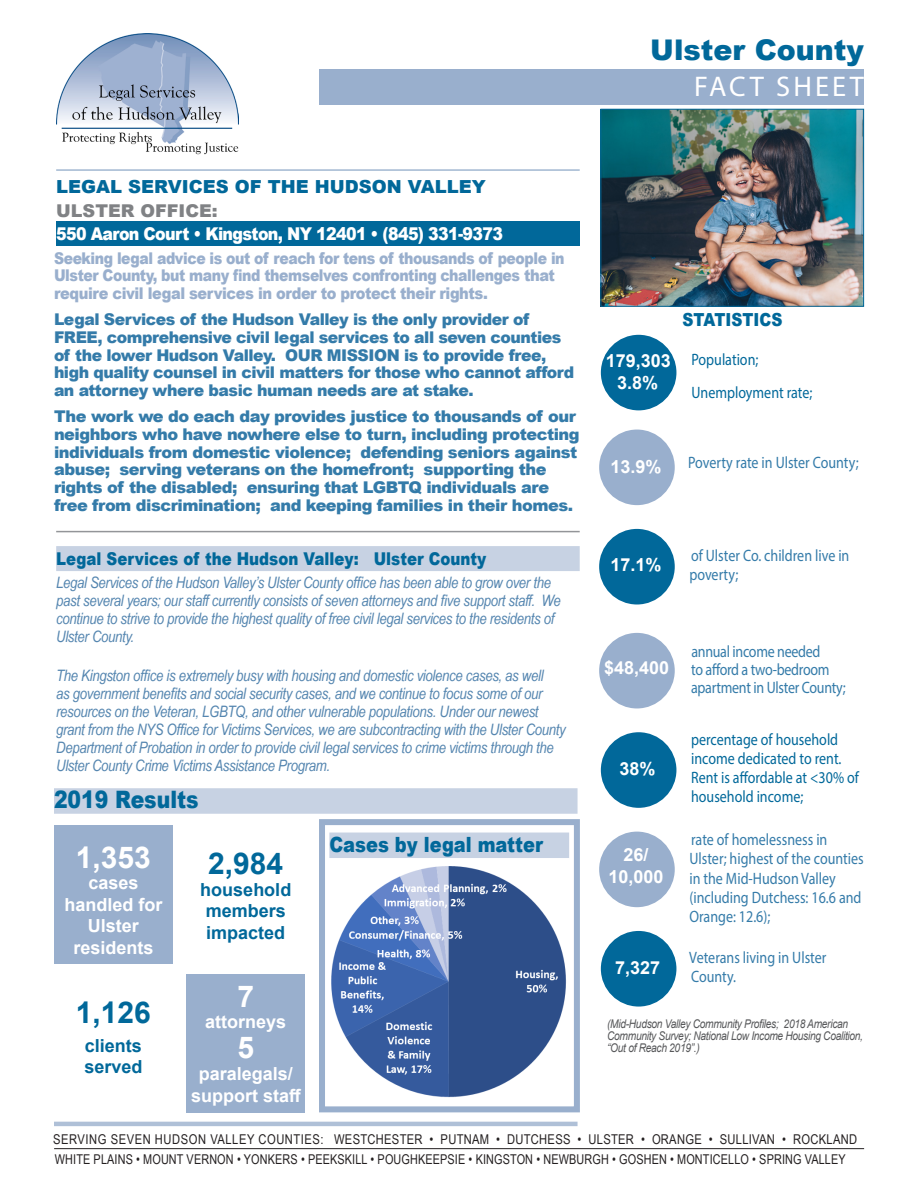
<style>
.page{position:relative;width:918px;height:1188px;background:#fff}
.page>*{position:absolute;margin:0;border:0;box-sizing:border-box;transform-origin:0 0}
.t1{font:700 30px "Arial";color:#01689a}
.t2{font:700 30px "Arial";color:#fff}
.t3{font:900 28.5px "Arial";color:#01689a}
.t4{font:28.5px "Myriad Pro";letter-spacing:.11em;color:#fff}
.t5{font:900 24px "Arial";color:#01689a;scale:.85 1}
.t6{font:900 21px "Arial";color:#01689a;scale:.85 1}
.t7{font:700 18px/21.6px "Arial";color:#fff;text-align:center}
.t8{font:700 18px/21.6px "Arial";color:#01689a;text-align:center}
.t9{font:900 18px "Arial";color:#01689a}
.t10{font:900 18px "Arial";color:#01689a;scale:.85 1}
.t11{font:900 17.7px "Arial";letter-spacing:-.04em;color:#fff;scale:.9 1}
.t12{font:900 17.7px "Arial";color:#01689a;scale:.85 1}
.t13{font:900 17.7px "Arial";color:#808285}
.Statistics{font:16.5px/19px "Myriad Pro";color:#347ba9;scale:.85 1}
.t14{font:16.5px/19px "Myriad Pro";color:#01689a;scale:.85 1}
.Statistics-2{font:16.5px/18px "Myriad Pro";letter-spacing:-.02em;color:#347ba9;scale:.85 1}
.Services{font:900 16.2px/17.7px "Arial";letter-spacing:-.03em;color:#347ba9}
.Services-2{font:900 16.2px/17.7px "Arial";letter-spacing:-.03em;color:#99afcd;scale:.87 1}
.Services-3{font:italic 15.75px/18px "Arial Narrow";letter-spacing:-.02em;color:#5586b0}
.t15{font:13.5px "Arial Narrow";letter-spacing:.01em;color:#231f20}
.Statistics-3{font:italic 12px/12px "Arial";letter-spacing:-.03em;color:#57585a;scale:.85 1}
</style>
<div class="page">
<div style="left:56px;top:222px;width:524px;height:24px;background:#01689a"></div>
<img style="left:57px;top:33px;width:181px;height:122px">
<div style="left:320px;top:69px;width:544px;height:36px;background:#99afcd"></div>
<div style="left:54px;top:788px;width:524px;height:26px;background:#c7d2e3"></div>
<img style="left:602px;top:111px;width:260px;height:194px">
<div style="left:600px;top:109px;width:264px;height:198px;border:1px solid #01689a"></div>
<hr style="left:56px;top:531px;width:524px;height:1px;background:#939598">
<hr style="left:54px;top:1122px;width:524px;height:4px;background:#afc0d7">
<div style="left:54px;top:825px;width:119px;height:138px;background:#99afcd"></div>
<div style="left:186px;top:974px;width:119px;height:138px;background:#99afcd"></div>
<div style="left:319px;top:819px;width:261px;height:293px;border:6px solid #99afcd"></div>
<div style="left:329px;top:833px;width:240px;height:25px;background:#c7d2e3"></div>
<div style="left:601px;top:335px;width:75px;height:75px;background:#01689a;border-radius:50%"></div>
<div style="left:599px;top:430px;width:76px;height:75px;background:#99afcd;border-radius:50%"></div>
<div style="left:599px;top:529px;width:76px;height:76px;background:#01689a;border-radius:50%"></div>
<div style="left:599px;top:633px;width:76px;height:75px;background:#99afcd;border-radius:50%"></div>
<div style="left:601px;top:732px;width:75px;height:76px;background:#01689a;border-radius:50%"></div>
<div style="left:599px;top:832px;width:76px;height:75px;background:#99afcd;border-radius:50%"></div>
<div style="left:601px;top:931px;width:75px;height:76px;background:#01689a;border-radius:50%"></div>
<svg style="left:56px;top:530px;width:516px;height:41px"></svg>
<hr style="left:56px;top:169px;width:524px;height:2px;background:#82a0c2">
<img style="left:331px;top:866px;width:235px;height:232px">
<hr style="left:54px;top:1148px;width:810px;height:1px;background:#231f20">
<p class="t3" style="left:650px;top:29px;width:215px">Ulster County</p>
<p class="t4" style="left:694px;top:68px;width:171px">FACT SHEET</p>
<p class="t9" style="left:56px;top:173px;width:431px">LEGAL SERVICES OF THE HUDSON VALLEY</p>
<p class="t13" style="left:56px;top:198px;width:163px">ULSTER OFFICE:</p>
<p class="t11" style="left:56px;top:221px;width:498px">550 Aaron Court • Kingston, NY 12401 • (845) 331-9373</p>
<p class="Services-2" style="left:54px;top:249px;width:588px">Seeking legal advice is out of reach for tens of thousands of people in<br>Ulster County, but many find themselves confronting challenges that require civil legal services in order to protect their rights.</p>
<p class="Services" style="left:54px;top:310px;width:522px">Legal Services of the Hudson Valley is the only provider of FREE, comprehensive civil legal services to all seven counties of the lower Hudson Valley. OUR MISSION is to provide free, high quality counsel in civil matters for those who cannot afford an attorney where basic human needs are at stake.</p>
<p class="Services" style="left:54px;top:407px;width:527px">The work we do each day provides justice to thousands of our neighbors who have nowhere else to turn, including protecting individuals from domestic violence; defending seniors against abuse; serving veterans on the homefront; supporting the rights of the disabled; ensuring that LGBTQ individuals are free from discrimination; and keeping families in their homes.</p>
<p class="t12" style="left:56px;top:546px;width:507px">Legal Services of the Hudson Valley: Ulster County</p>
<p class="Services-3" style="left:56px;top:574px;width:506px">Legal Services of the Hudson Valley’s Ulster County office has been able to grow over the past several years; our staff currently consists of seven attorneys and five support staff. We continue to strive to provide the highest quality of free civil legal services to the residents of Ulster County.</p>
<p class="Services-3" style="left:56px;top:667px;width:511px">The Kingston office is extremely busy with housing and domestic violence cases, as well<br>as government benefits and social security cases, and we continue to focus some of our resources on the Veteran, LGBTQ, and other vulnerable populations. Under our newest grant from the NYS Office for Victims Services, we are subcontracting with the Ulster County Department of Probation in order to provide civil legal services to crime victims through the Ulster County Crime Victims Assistance Program.</p>
<p class="t5" style="left:54px;top:782px;width:172px">2019 Results</p>
<p class="t2" style="left:76px;top:836px;width:77px">1,353</p>
<p class="t7" style="left:64px;top:872px;width:100px">cases handled for<br>Ulster residents</p>
<p class="t1" style="left:76px;top:992px;width:77px">1,126</p>
<p class="t8" style="left:84px;top:1035px;width:60px;text-align:left">clients served</p>
<p class="t1" style="left:208px;top:843px;width:77px">2,984</p>
<p class="t8" style="left:200px;top:879px;width:93px">household members impacted</p>
<p class="t2" style="left:237px;top:975px;width:18px">7</p>
<p class="t7" style="left:205px;top:1011px;width:83px">attorneys</p>
<p class="t2" style="left:237px;top:1027px;width:18px">5</p>
<p class="t7" style="left:191px;top:1063px;width:112px">paralegals/ support staff</p>
<p class="t6" style="left:329px;top:829px;width:253px">Cases by legal matter</p>
<p class="t7" style="left:606px;top:350px;width:67px">179,303<br>3.8%</p>
<p class="t10" style="left:682px;top:307px;width:119px">STATISTICS</p>
<p class="t14" style="left:691px;top:343px;width:144px;line-height:32.7px">Population;<br>Unemployment rate;</p>
<p class="t7" style="left:610px;top:456px;width:53px">13.9%</p>
<p class="Statistics" style="left:688px;top:452px;width:202px">Poverty rate in Ulster County;</p>
<p class="t7" style="left:610px;top:554px;width:53px">17.1%</p>
<p class="Statistics" style="left:689px;top:546px;width:190px">of Ulster Co. children live in poverty;</p>
<p class="t7" style="left:604px;top:657px;width:67px">$48,400</p>
<p class="t7" style="left:620px;top:758px;width:38px">38%</p>
<p class="t7" style="left:608px;top:844px;width:57px">26/<br>10,000</p>
<p class="Statistics-2" style="left:691px;top:642px;width:184px">annual income needed<br>to afford a two-bedroom apartment in Ulster County;</p>
<p class="t14" style="left:691px;top:729px;width:199px">percentage of household income dedicated to rent.<br>Rent is affordable at &lt;30% of household income;</p>
<p class="Statistics" style="left:689px;top:830px;width:207px">rate of homelessness in<br>Ulster; highest of the counties in the Mid-Hudson Valley (including Dutchess: 16.6 and<br>Orange: 12.6);</p>
<p class="t7" style="left:615px;top:957px;width:47px">7,327</p>
<p class="Statistics" style="left:689px;top:948px;width:163px">Veterans living in Ulster<br>County.</p>
<p class="Statistics-3" style="left:607px;top:1018px;width:302px">(Mid-Hudson Valley Community Profiles; 2018 American<br>Community Survey; National Low Income Housing Coalition, “Out of Reach 2019”.)</p>
<p class="t15" style="left:53px;top:1129px;width:806px">SERVING SEVEN HUDSON VALLEY COUNTIES: WESTCHESTER • PUTNAM • DUTCHESS • ULSTER • ORANGE • SULLIVAN • ROCKLAND</p>
<p class="t15" style="left:55px;top:1149px;width:792px">WHITE PLAINS • MOUNT VERNON • YONKERS • PEEKSKILL • POUGHKEEPSIE • KINGSTON • NEWBURGH • GOSHEN • MONTICELLO • SPRING VALLEY</p>
</div>
